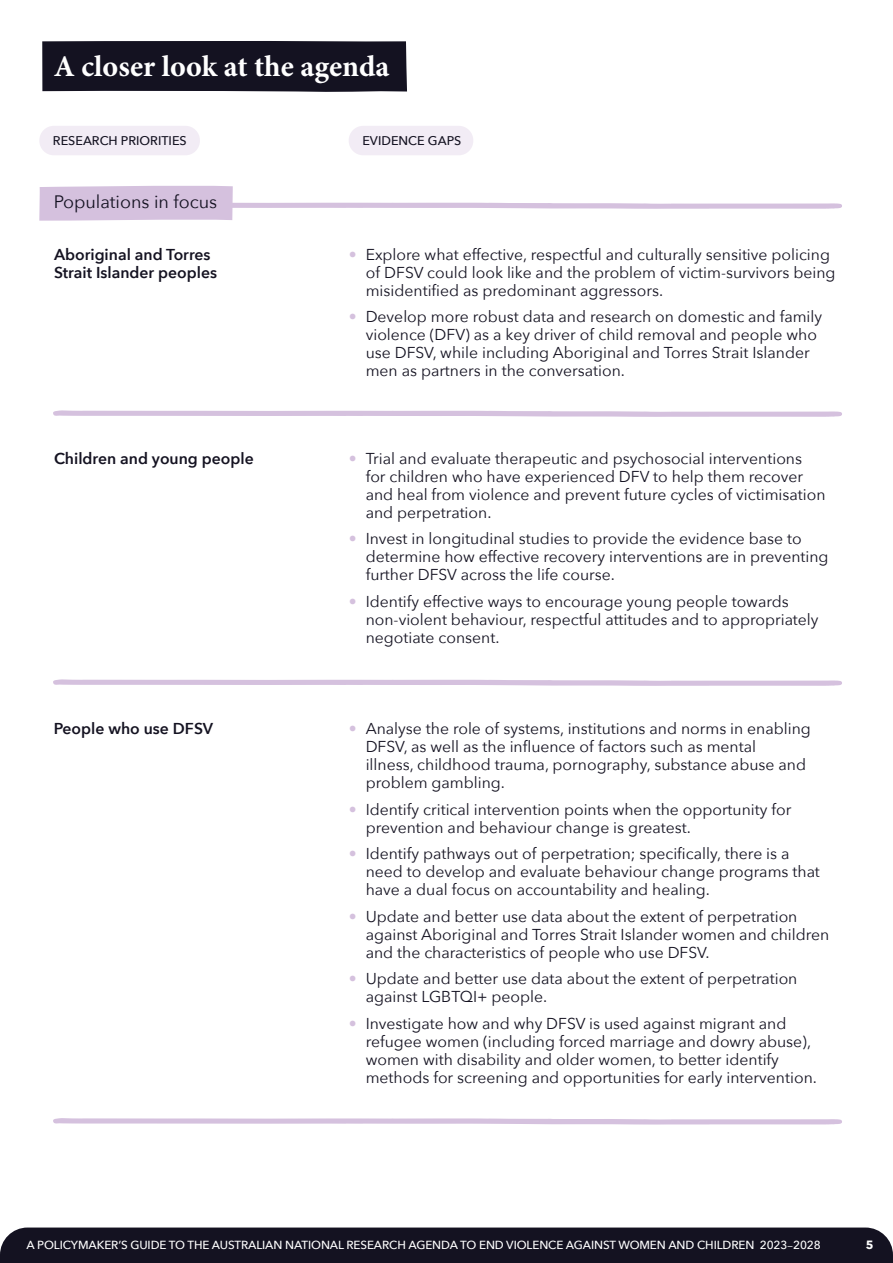
<style>
.page{position:relative;width:893px;height:1263px;background:#fff}
.page>*{position:absolute;margin:0;border:0;box-sizing:border-box;transform-origin:0 0}
.t1{font:700 30px "Minion Pro";color:#fff}
.t2{font:18px "Avenir Next";color:#141221}
.t3{font:15.75px/18px "Avenir Next";color:#141221}
.t4{font:600 15.75px/18px "Avenir Next";color:#141221}
.t5{font:500 12.6px "Avenir Next";color:#141221}
.t6{font:700 12px "Avenir Next";color:#fff}
.t7{font:500 11.7px "Avenir Next";letter-spacing:-.01em;color:#fff}
.s1{color:#d5c1de}
.s2{font-family:"Minion Pro"}
</style>
<div class="page">
<div style="left:0;top:1227px;width:893px;height:36px;background:#141221"></div>
<svg style="left:53px;top:410px;width:789px;height:7px"></svg>
<svg style="left:53px;top:679px;width:789px;height:7px"></svg>
<svg style="left:53px;top:1118px;width:789px;height:6px;background:#dccbe3"></svg>
<svg style="left:39px;top:185px;width:803px;height:36px"></svg>
<div style="left:42px;top:41px;width:365px;height:51px;background:#141221"></div>
<div style="left:349px;top:126px;width:124px;height:29px;background:#f2ecf5;border-radius:14px"></div>
<div style="left:39px;top:126px;width:161px;height:29px;background:#f2ecf5;border-radius:14px"></div>
<h1 class="t1" style="left:54px;top:45px;width:337px">A closer look at the agenda</h1>
<p class="t5" style="left:53px;top:130px;width:135px">RESEARCH PRIORITIES</p>
<p class="t5" style="left:362px;top:130px;width:101px">EVIDENCE GAPS</p>
<p class="t2" style="left:54px;top:187px;width:165px">Populations in focus</p>
<p class="t4" style="left:54px;top:245px;width:165px">Aboriginal and Torres<br>Strait Islander peoples</p>
<p class="t3" style="left:366px;top:245px;width:471px;text-indent:-17px"><span class="s1">•</span> Explore what effective, respectful and culturally sensitive policing of DFSV could look like and the problem of victim-survivors being misidentified as predominant aggressors.</p>
<p class="t3" style="left:366px;top:307px;width:458px;text-indent:-17px"><span class="s1">•</span> Develop more robust data and research on domestic and family violence (DFV) as a key driver of child removal and people who use DFSV, while including Aboriginal and Torres Strait Islander men as partners in the conversation.</p>
<p class="t4" style="left:54px;top:449px;width:201px">Children and young people</p>
<p class="t3" style="left:366px;top:448px;width:461px;text-indent:-17px"><span class="s1">•</span> Trial and evaluate therapeutic and psychosocial interventions for children who have experienced DFV to help them recover and heal from violence and prevent future cycles of victimisation and perpetration.</p>
<p class="t3" style="left:366px;top:529px;width:464px;text-indent:-17px"><span class="s1">•</span> Invest in longitudinal studies to provide the evidence base to determine how effective recovery interventions are in preventing further DFSV across the life course.</p>
<p class="t3" style="left:366px;top:591px;width:454px;text-indent:-17px"><span class="s1">•</span> Identify effective ways to encourage young people towards non-violent behaviour, respectful attitudes and to appropriately negotiate consent.</p>
<p class="t4" style="left:54px;top:719px;width:161px">People who use DFSV</p>
<p class="t3" style="left:366px;top:719px;width:447px;text-indent:-17px"><span class="s1">•</span> Analyse the role of systems, institutions and norms in enabling DFSV, as well as the influence of factors such as mental<br>illness, childhood trauma, pornography, substance abuse and problem gambling.</p>
<p class="t3" style="left:366px;top:799px;width:427px;text-indent:-17px"><span class="s1">•</span> Identify critical intervention points when the opportunity for prevention and behaviour change is greatest.</p>
<p class="t3" style="left:366px;top:844px;width:456px;text-indent:-17px"><span class="s1">•</span> Identify pathways out of perpetration; specifically, there is a need to develop and evaluate behaviour change programs that have a dual focus on accountability and healing.</p>
<p class="t3" style="left:366px;top:906px;width:465px;text-indent:-17px"><span class="s1">•</span> Update and better use data about the extent of perpetration against Aboriginal and Torres Strait Islander women and children and the characteristics of people who use DFSV.</p>
<p class="t3" style="left:366px;top:969px;width:433px;text-indent:-17px"><span class="s1">•</span> Update and better use data about the extent of perpetration against LGBTQI+ people.</p>
<p class="t3" style="left:366px;top:1013px;width:453px;text-indent:-17px"><span class="s1">•</span> Investigate how and why DFSV is used against migrant and refugee women (including forced marriage and dowry abuse), women with disability and older women, to better identify methods for screening and opportunities for early intervention.</p>
<p class="t7" style="left:27px;top:1235px;width:796px">A POLICYMAKER’S GUIDE TO THE AUSTRALIAN NATIONAL RESEARCH AGENDA TO END VIOLENCE AGAINST WOMEN AND CHILDREN 2023<span class="s2">–</span>2028</p>
<p class="t6" style="left:866px;top:1234px;width:9px">5</p>
</div>
